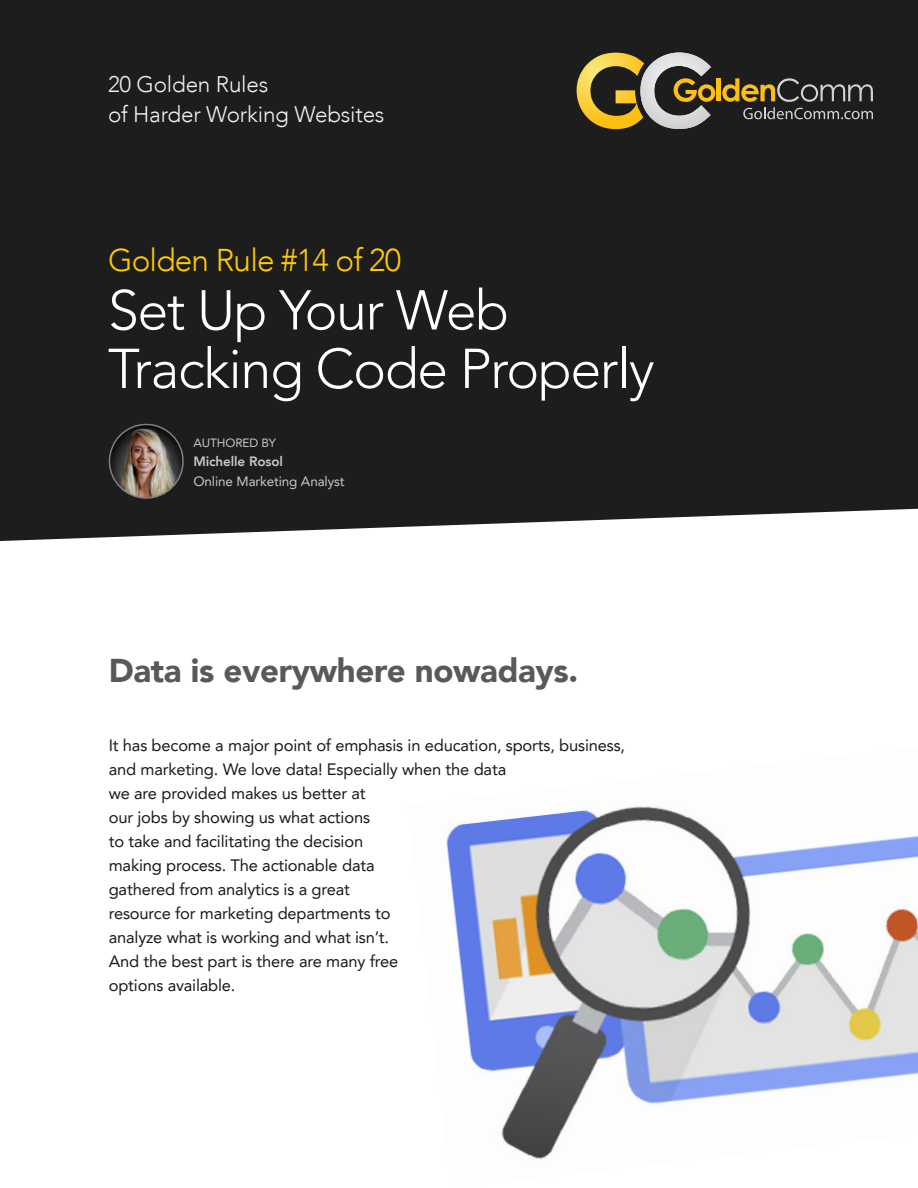
<style>
.page{position:relative;width:918px;height:1188px;background:#fff}
.page>*{position:absolute;margin:0;border:0;box-sizing:border-box;transform-origin:0 0}
.t1{font:300 55.5px/58.5px "Avenir LT";letter-spacing:-.025em;color:#fff}
.t2{font:900 33px "Avenir LT";letter-spacing:-.01em;color:#595959}
.t3{font:300 31.5px "Avenir LT";letter-spacing:-.025em;color:#fc0}
.t4{font:300 22.5px/30px "Avenir LT";letter-spacing:-.01em;color:#f1f1f1}
.t5{font:16.5px/24px "Avenir LT";letter-spacing:-.01em;color:#1a1a1a}
.t6{font:13.5px "Avenir LT";letter-spacing:-.01em;color:#c8c8c8}
.t7{font:800 13.5px "Avenir LT";letter-spacing:-.01em;color:#c8c8c8}
.t8{font:12px "Avenir LT";letter-spacing:-.01em;color:#c8c8c8}
</style>
<div class="page">
<div style="left:0;top:0;width:918px;height:541px;background:#1d1d1d"></div>
<svg style="left:577px;top:52px;width:138px;height:77px;background:#80734b"></svg>
<hr style="left:717px;top:78px;width:4px;height:23px;background:#fdc011">
<svg style="left:722px;top:78px;width:151px;height:41px;background:#4b4637"></svg>
<img style="left:110px;top:424px;width:73px;height:74px;border-radius:37px">
<div style="left:109px;top:424px;width:75px;height:75px;border:2px solid #808080;border-radius:50%"></div>
<img style="left:446px;top:806px;width:472px;height:354px">
<h3 class="t4" style="left:108px;top:69px;width:278px">20 Golden Rules<br>of Harder Working Websites</h3>
<h3 class="t3" style="left:108px;top:242px;width:295px">Golden Rule #14 of 20</h3>
<h1 class="t1" style="left:108px;top:281px;width:548px">Set Up Your Web<br>Tracking Code Properly</h1>
<p class="t8" style="left:194px;top:436px;width:84px">AUTHORED BY</p>
<p class="t7" style="left:194px;top:454px;width:91px">Michelle Rosol</p>
<p class="t6" style="left:194px;top:473px;width:152px">Online Marketing Analyst</p>
<h2 class="t2" style="left:109px;top:650px;width:471px">Data is everywhere nowadays.</h2>
<p class="t5" style="left:109px;top:733px;width:518px">It has become a major point of emphasis in education, sports, business, and marketing. We love data! Especially when the data<br>we are provided makes us better at<br>our jobs by showing us what actions<br>to take and facilitating the decision<br>making process. The actionable data<br>gathered from analytics is a great<br>resource for marketing departments to<br>analyze what is working and what isn’t.<br>And the best part is there are many free<br>options available.</p>
</div>
